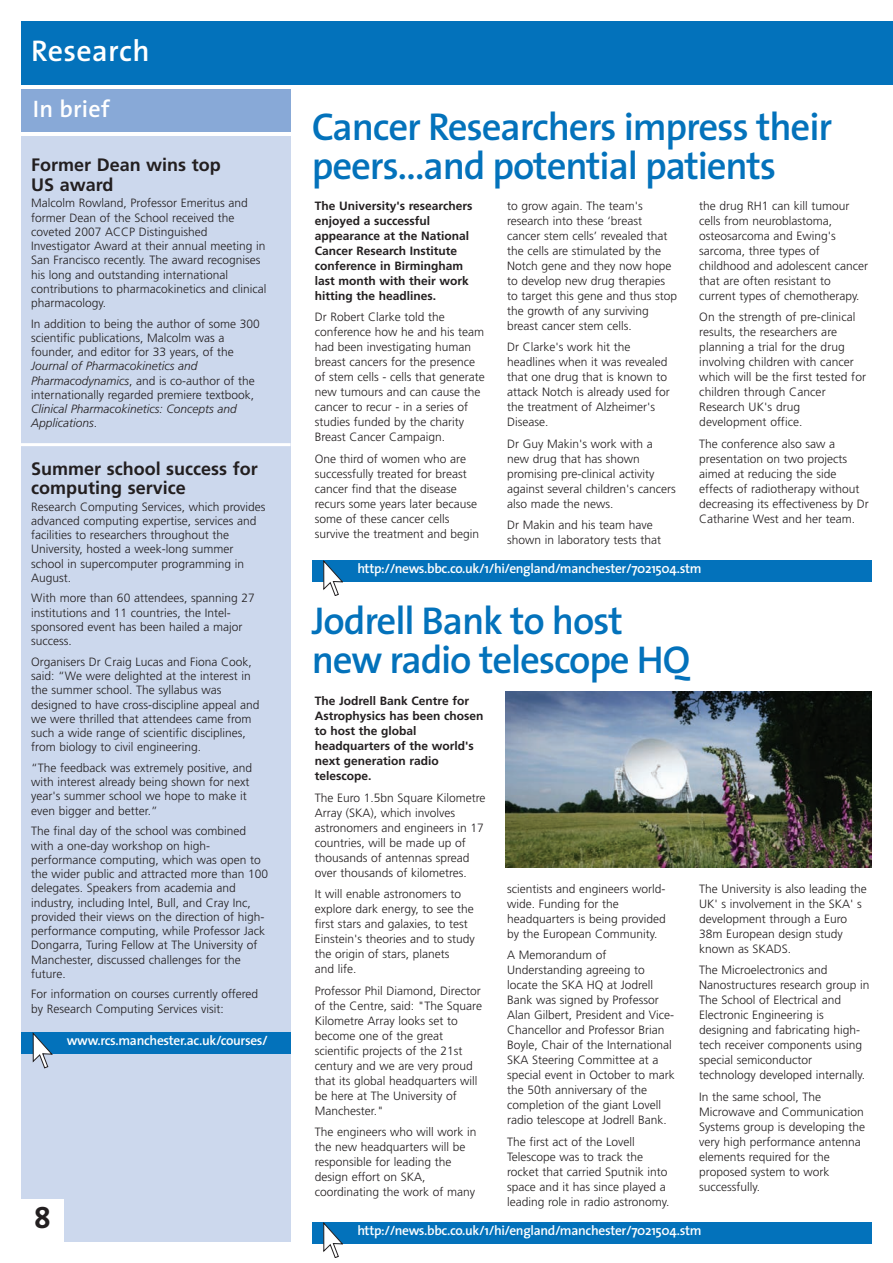
<style>
.page{position:relative;width:893px;height:1263px;background:#fff}
.page>*{position:absolute;margin:0;border:0;box-sizing:border-box;transform-origin:0 0}
.t1{font:600 39px/39px "The Sans";letter-spacing:-.03em;color:#0372bb}
.t2{font:600 30px "The Sans";letter-spacing:.01em;color:#fff}
.t3{font:700 30px "The Sans";color:#231f20}
.t4{font:600 24px "The Sans";letter-spacing:.01em;color:#fff}
.t5{font:700 18px/19.5px "Frutiger";color:#231f20}
.t6{font:600 13.5px "The Sans";letter-spacing:-.025em;color:#fff}
.t7{font:300 12px/15px "Frutiger";color:#231f20}
.t8{font:700 12px/15px "Frutiger";color:#231f20}
.t9{font:italic 300 12px/14.2px "Frutiger";color:#231f20}
.s1{font-style:italic}
.s2{font-style:normal}
</style>
<div class="page">
<div style="left:21px;top:136px;width:270px;height:1106px;background:#ccd8ed"></div>
<hr style="left:20px;top:443px;width:271px;height:3px;background:#fff">
<div style="left:21px;top:89px;width:270px;height:43px;background:#88a9d7"></div>
<div style="left:21px;top:21px;width:872px;height:64px;background:#0372bb"></div>
<div style="left:21px;top:1032px;width:270px;height:21px;background:#0372bb"></div>
<svg style="left:33px;top:1033px;width:19px;height:35px"></svg>
<div style="left:312px;top:560px;width:560px;height:21px;background:#0372bb"></div>
<svg style="left:323px;top:560px;width:20px;height:36px"></svg>
<div style="left:312px;top:1222px;width:560px;height:21px;background:#0372bb"></div>
<svg style="left:323px;top:1222px;width:20px;height:36px"></svg>
<div style="left:21px;top:1199px;width:43px;height:43px;background:#fff"></div>
<img style="left:505px;top:692px;width:367px;height:175px">
<h2 class="t2" style="left:31px;top:39px;width:120px">Research</h2>
<h3 class="t4" style="left:33px;top:99px;width:78px">In brief</h3>
<h3 class="t5" style="left:31px;top:157px;width:191px">Former Dean wins top<br>US award</h3>
<p class="t7" style="left:31px;top:197px;width:237px;line-height:14.2px">Malcolm Rowland, Professor Emeritus and former Dean of the School received the coveted 2007 ACCP Distinguished Investigator Award at their annual meeting in San Francisco recently. The award recognises his long and outstanding international contributions to pharmacokinetics and clinical pharmacology.</p>
<p class="t7" style="left:31px;top:317px;width:230px;line-height:14.2px">In addition to being the author of some 300 scientific publications, Malcolm was a founder, and editor for 33 years, of the</p>
<p class="t7" style="left:31px;top:360px;width:225px;line-height:14.2px"><span class="s1">Journal of Pharmacokinetics and<br>Pharmacodynamics</span>, and is co-author of the internationally regarded premiere textbook,</p>
<p class="t9" style="left:31px;top:403px;width:207px">Clinical Pharmacokinetics: Concepts and<br>Applications<span class="s2">.</span></p>
<h3 class="t5" style="left:31px;top:460px;width:228px">Summer school success for computing service</h3>
<p class="t7" style="left:31px;top:500px;width:236px;line-height:14.2px">Research Computing Services, which provides advanced computing expertise, services and facilities to researchers throughout the University, hosted a week-long summer school in supercomputer programming in August.</p>
<p class="t7" style="left:31px;top:592px;width:225px;line-height:14.2px">With more than 60 attendees, spanning 27 institutions and 11 countries, the Intel&shy;sponsored event has been hailed a major success.</p>
<p class="t7" style="left:31px;top:655px;width:230px;line-height:14.2px">Organisers Dr Craig Lucas and Fiona Cook, said: “We were delighted at the interest in the summer school. The syllabus was designed to have cross-discipline appeal and we were thrilled that attendees came from such a wide range of scientific disciplines, from biology to civil engineering.</p>
<p class="t7" style="left:31px;top:761px;width:222px;line-height:14.2px">“The feedback was extremely positive, and with interest already being shown for next year's summer school we hope to make it even bigger and better.”</p>
<p class="t7" style="left:31px;top:825px;width:238px;line-height:14.2px">The final day of the school was combined with a one-day workshop on high&shy;performance computing, which was open to the wider public and attracted more than 100 delegates. Speakers from academia and industry, including Intel, Bull, and Cray Inc, provided their views on the direction of high&shy;performance computing, while Professor Jack Dongarra, Turing Fellow at The University of Manchester, discussed challenges for the future.</p>
<p class="t7" style="left:31px;top:988px;width:228px;line-height:14.2px">For information on courses currently offered by Research Computing Services visit:</p>
<p class="t6" style="left:67px;top:1035px;width:203px">www.rcs.manchester.ac.uk/courses/</p>
<h2 class="t3" style="left:34px;top:1206px;width:18px">8</h2>
<h1 class="t1" style="left:312px;top:111px;width:522px">Cancer Researchers impress their peers…and potential patients</h1>
<p class="t8" style="left:315px;top:199px;width:159px">The University's researchers enjoyed a successful appearance at the National<br>Cancer Research Institute conference in Birmingham last month with their work hitting the headlines.</p>
<p class="t7" style="left:315px;top:311px;width:171px">Dr Robert Clarke told the conference how he and his team had been investigating human breast cancers for the presence of stem cells - cells that generate new tumours and can cause the cancer to recur - in a series of studies funded by the charity<br>Breast Cancer Campaign.</p>
<p class="t7" style="left:315px;top:452px;width:166px">One third of women who are successfully treated for breast cancer find that the disease recurs some years later because some of these cancer cells survive the treatment and begin</p>
<p class="t7" style="left:507px;top:199px;width:172px">to grow again. The team's research into these ‘breast cancer stem cells’ revealed that the cells are stimulated by the<br>Notch gene and they now hope to develop new drug therapies to target this gene and thus stop the growth of any surviving breast cancer stem cells.</p>
<p class="t7" style="left:507px;top:340px;width:164px">Dr Clarke's work hit the headlines when it was revealed that one drug that is known to attack Notch is already used for the treatment of Alzheimer's<br>Disease.</p>
<p class="t7" style="left:507px;top:437px;width:170px">Dr Guy Makin's work with a new drug that has shown promising pre-clinical activity against several children's cancers also made the news.</p>
<p class="t7" style="left:507px;top:518px;width:155px">Dr Makin and his team have shown in laboratory tests that</p>
<p class="t7" style="left:699px;top:199px;width:171px">the drug RH1 can kill tumour cells from neuroblastoma, osteosarcoma and Ewing's sarcoma, three types of childhood and adolescent cancer that are often resistant to current types of chemotherapy.</p>
<p class="t7" style="left:699px;top:310px;width:168px">On the strength of pre-clinical results, the researchers are planning a trial for the drug involving children with cancer which will be the first tested for children through Cancer<br>Research UK's drug development office.</p>
<p class="t7" style="left:699px;top:437px;width:171px">The conference also saw a presentation on two projects aimed at reducing the side effects of radiotherapy without decreasing its effectiveness by Dr<br>Catharine West and her team.</p>
<p class="t6" style="left:357px;top:563px;width:346px">http://news.bbc.co.uk/1/hi/england/manchester/7021504.stm</p>
<h1 class="t1" style="left:312px;top:605px;width:380px">Jodrell Bank to host new radio telescope HQ</h1>
<p class="t8" style="left:315px;top:695px;width:170px">The Jodrell Bank Centre for<br>Astrophysics has been chosen to host the global headquarters of the world's next generation radio telescope.</p>
<p class="t7" style="left:315px;top:791px;width:172px">The Euro 1.5bn Square Kilometre<br>Array (SKA), which involves astronomers and engineers in 17 countries, will be made up of thousands of antennas spread over thousands of kilometres.</p>
<p class="t7" style="left:315px;top:887px;width:161px">It will enable astronomers to explore dark energy, to see the first stars and galaxies, to test<br>Einstein's theories and to study the origin of stars, planets<br>and life.</p>
<p class="t7" style="left:315px;top:984px;width:169px">Professor Phil Diamond, Director of the Centre, said: "The Square<br>Kilometre Array looks set to become one of the great scientific projects of the 21st century and we are very proud that its global headquarters will be here at The University of<br>Manchester."</p>
<p class="t7" style="left:315px;top:1125px;width:163px">The engineers who will work in the new headquarters will be responsible for leading the design effort on SKA, coordinating the work of many</p>
<p class="t7" style="left:507px;top:882px;width:160px">scientists and engineers world&shy;wide. Funding for the headquarters is being provided by the European Community.</p>
<p class="t7" style="left:507px;top:948px;width:169px">A Memorandum of<br>Understanding agreeing to locate the SKA HQ at Jodrell<br>Bank was signed by Professor<br>Alan Gilbert, President and Vice-<br>Chancellor and Professor Brian<br>Boyle, Chair of the International<br>SKA Steering Committee at a special event in October to mark the 50th anniversary of the completion of the giant Lovell radio telescope at Jodrell Bank.</p>
<p class="t7" style="left:507px;top:1135px;width:164px">The first act of the Lovell<br>Telescope was to track the rocket that carried Sputnik into space and it has since played a leading role in radio astronomy.</p>
<p class="t7" style="left:699px;top:882px;width:169px">The University is also leading the<br>UK' s involvement in the SKA' s development through a Euro<br>38m European design study known as SKADS.</p>
<p class="t7" style="left:699px;top:963px;width:172px">The Microelectronics and<br>Nanostructures research group in<br>The School of Electrical and<br>Electronic Engineering is designing and fabricating high&shy;tech receiver components using special semiconductor technology developed internally.</p>
<p class="t7" style="left:699px;top:1090px;width:167px">In the same school, The<br>Microwave and Communication<br>Systems group is developing the very high performance antenna elements required for the proposed system to work successfully.</p>
<p class="t6" style="left:357px;top:1225px;width:346px">http://news.bbc.co.uk/1/hi/england/manchester/7021504.stm</p>
</div>
